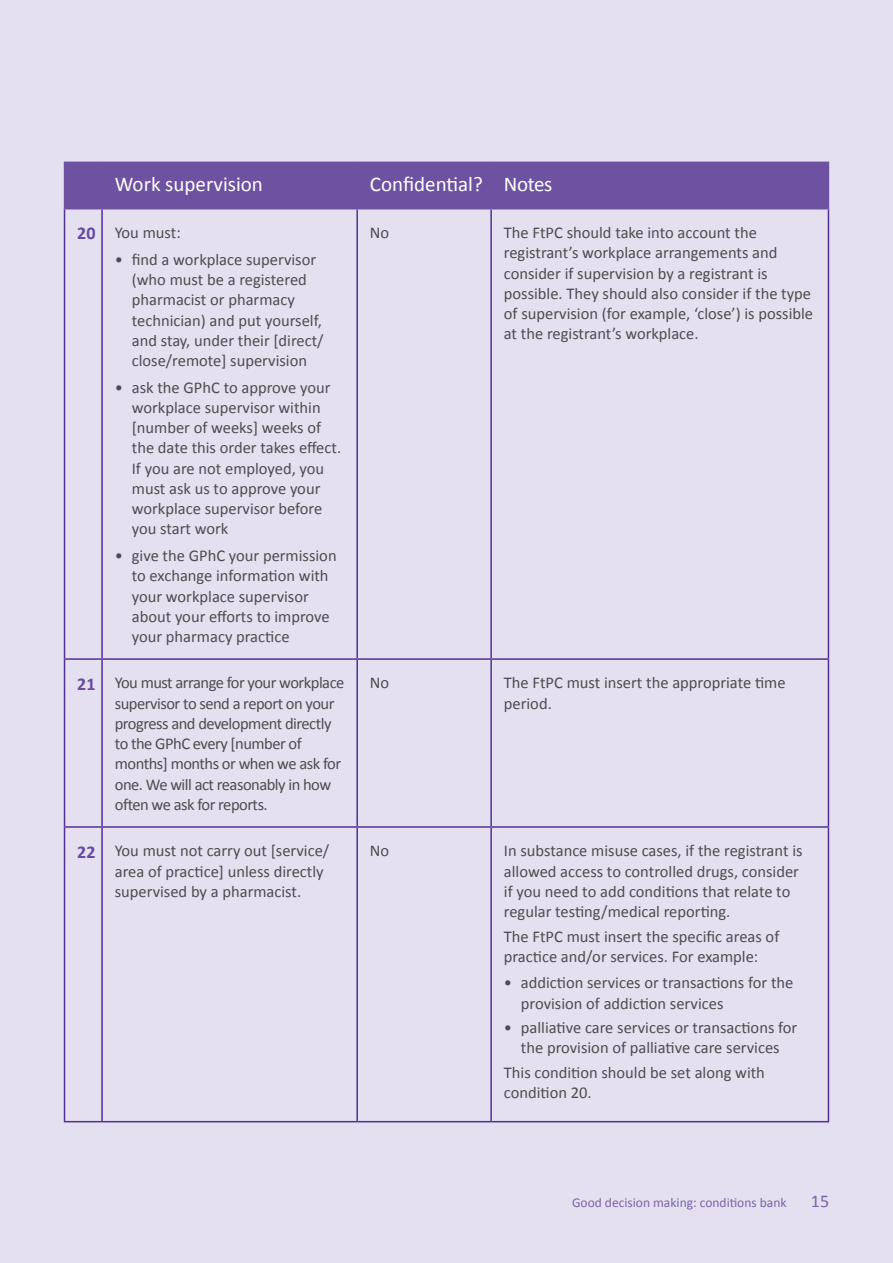
<style>
.page{position:relative;width:893px;height:1263px;background:#e4e0f0}
.page>*{position:absolute;margin:0;border:0;box-sizing:border-box;transform-origin:0 0}
.t1{font:21px "Calibri";color:#fff}
.t2{font:18px "Calibri";color:#7b63ab}
.t3{font:16.5px/20.2px "Calibri";color:#4d4d4f}
.t4{font:16.5px/20.2px "Calibri";letter-spacing:-.03em;color:#4d4d4f}
.t5{font:13.5px "Calibri";color:#7b63ab}
.s1{font-weight:700;font-size:18px;color:#67499e}
</style>
<div class="page">
<div style="left:65px;top:163px;width:763px;height:45px;background:#6e52a2"></div>
<hr style="left:64px;top:209px;width:1px;height:449px;background:#543092">
<hr style="left:101px;top:209px;width:2px;height:449px;background:#543092">
<hr style="left:356px;top:209px;width:2px;height:449px;background:#543092">
<hr style="left:490px;top:209px;width:2px;height:449px;background:#543092">
<hr style="left:828px;top:209px;width:1px;height:449px;background:#543092">
<hr style="left:64px;top:658px;width:38px;height:2px;background:#543092">
<hr style="left:64px;top:660px;width:1px;height:166px;background:#543092">
<hr style="left:102px;top:658px;width:255px;height:2px;background:#543092">
<hr style="left:101px;top:660px;width:2px;height:166px;background:#543092">
<hr style="left:357px;top:658px;width:134px;height:2px;background:#543092">
<hr style="left:356px;top:660px;width:2px;height:166px;background:#543092">
<hr style="left:491px;top:658px;width:338px;height:2px;background:#543092">
<hr style="left:490px;top:660px;width:2px;height:166px;background:#543092">
<hr style="left:828px;top:660px;width:1px;height:166px;background:#543092">
<hr style="left:64px;top:826px;width:38px;height:2px;background:#543092">
<hr style="left:64px;top:828px;width:1px;height:293px;background:#543092">
<hr style="left:102px;top:826px;width:255px;height:2px;background:#543092">
<hr style="left:101px;top:828px;width:2px;height:293px;background:#543092">
<hr style="left:357px;top:826px;width:134px;height:2px;background:#543092">
<hr style="left:356px;top:828px;width:2px;height:293px;background:#543092">
<hr style="left:491px;top:826px;width:338px;height:2px;background:#543092">
<hr style="left:490px;top:828px;width:2px;height:293px;background:#543092">
<hr style="left:828px;top:828px;width:1px;height:293px;background:#543092">
<hr style="left:64px;top:1121px;width:38px;height:1px;background:#543092">
<hr style="left:102px;top:1121px;width:255px;height:1px;background:#543092">
<hr style="left:357px;top:1121px;width:134px;height:1px;background:#543092">
<hr style="left:491px;top:1121px;width:338px;height:1px;background:#543092">
<hr style="left:64px;top:162px;width:38px;height:1px;background:#6e52a2">
<hr style="left:64px;top:163px;width:1px;height:45px;background:#6e52a2">
<hr style="left:102px;top:162px;width:255px;height:1px;background:#6e52a2">
<hr style="left:101px;top:163px;width:2px;height:45px;background:#6e52a2">
<hr style="left:357px;top:162px;width:134px;height:1px;background:#6e52a2">
<hr style="left:356px;top:163px;width:2px;height:45px;background:#6e52a2">
<hr style="left:491px;top:162px;width:338px;height:1px;background:#6e52a2">
<hr style="left:490px;top:163px;width:2px;height:45px;background:#6e52a2">
<hr style="left:828px;top:163px;width:1px;height:45px;background:#6e52a2">
<hr style="left:64px;top:208px;width:38px;height:1px;background:#6e52a2">
<hr style="left:102px;top:208px;width:255px;height:1px;background:#6e52a2">
<hr style="left:357px;top:208px;width:134px;height:1px;background:#6e52a2">
<hr style="left:491px;top:208px;width:338px;height:1px;background:#6e52a2">
<p class="t1" style="left:115px;top:171px;width:150px">Work supervision</p>
<p class="t1" style="left:370px;top:171px;width:184px">Confidential? Notes</p>
<p class="t3" style="left:77px;top:223px;width:105px"><span class="s1">20</span> You must:</p>
<p class="t3" style="left:132px;top:249px;width:193px;text-indent:-17px">• find a workplace supervisor (who must be a registered pharmacist or pharmacy technician) and put yourself, and stay, under their [direct/ close/remote] supervision</p>
<p class="t3" style="left:132px;top:377px;width:211px;text-indent:-17px">• ask the GPhC to approve your workplace supervisor within [number of weeks] weeks of the date this order takes effect.<br>If you are not employed, you must ask us to approve your workplace supervisor before you start work</p>
<p class="t3" style="left:132px;top:545px;width:206px;text-indent:-17px">• give the GPhC your permission to exchange information with your workplace supervisor about your efforts to improve your pharmacy practice</p>
<p class="t3" style="left:370px;top:222px;width:21px">No</p>
<p class="t3" style="left:504px;top:222px;width:311px">The FtPC should take into account the registrant’s workplace arrangements and consider if supervision by a registrant is possible. They should also consider if the type of supervision (for example, ‘close’) is possible at the registrant’s workplace.</p>
<p class="t4" style="left:115px;top:673px;width:231px;text-indent:-38px"><span class="s1">21</span> You must arrange for your workplace supervisor to send a report on your progress and development directly to the GPhC every [number of months] months or when we ask for one. We will act reasonably in how often we ask for reports.</p>
<p class="t3" style="left:370px;top:673px;width:21px">No</p>
<p class="t3" style="left:504px;top:673px;width:283px">The FtPC must insert the appropriate time period.</p>
<p class="t3" style="left:115px;top:841px;width:216px;text-indent:-38px"><span class="s1">22</span> You must not carry out [service/ area of practice] unless directly supervised by a pharmacist.</p>
<p class="t3" style="left:370px;top:841px;width:21px">No</p>
<p class="t3" style="left:504px;top:841px;width:300px">In substance misuse cases, if the registrant is allowed access to controlled drugs, consider if you need to add conditions that relate to regular testing/medical reporting.</p>
<p class="t3" style="left:504px;top:926px;width:277px">The FtPC must insert the specific areas of practice and/or services. For example:</p>
<p class="t3" style="left:521px;top:973px;width:274px;text-indent:-17px">• addiction services or transactions for the provision of addiction services</p>
<p class="t3" style="left:504px;top:1018px;width:295px;text-align:center">• palliative care services or transactions for the provision of palliative care services</p>
<p class="t3" style="left:504px;top:1062px;width:263px">This condition should be set along with condition 20.</p>
<p class="t5" style="left:572px;top:1194px;width:216px">Good decision making: conditions bank</p>
<p class="t2" style="left:811px;top:1189px;width:20px">15</p>
</div>
